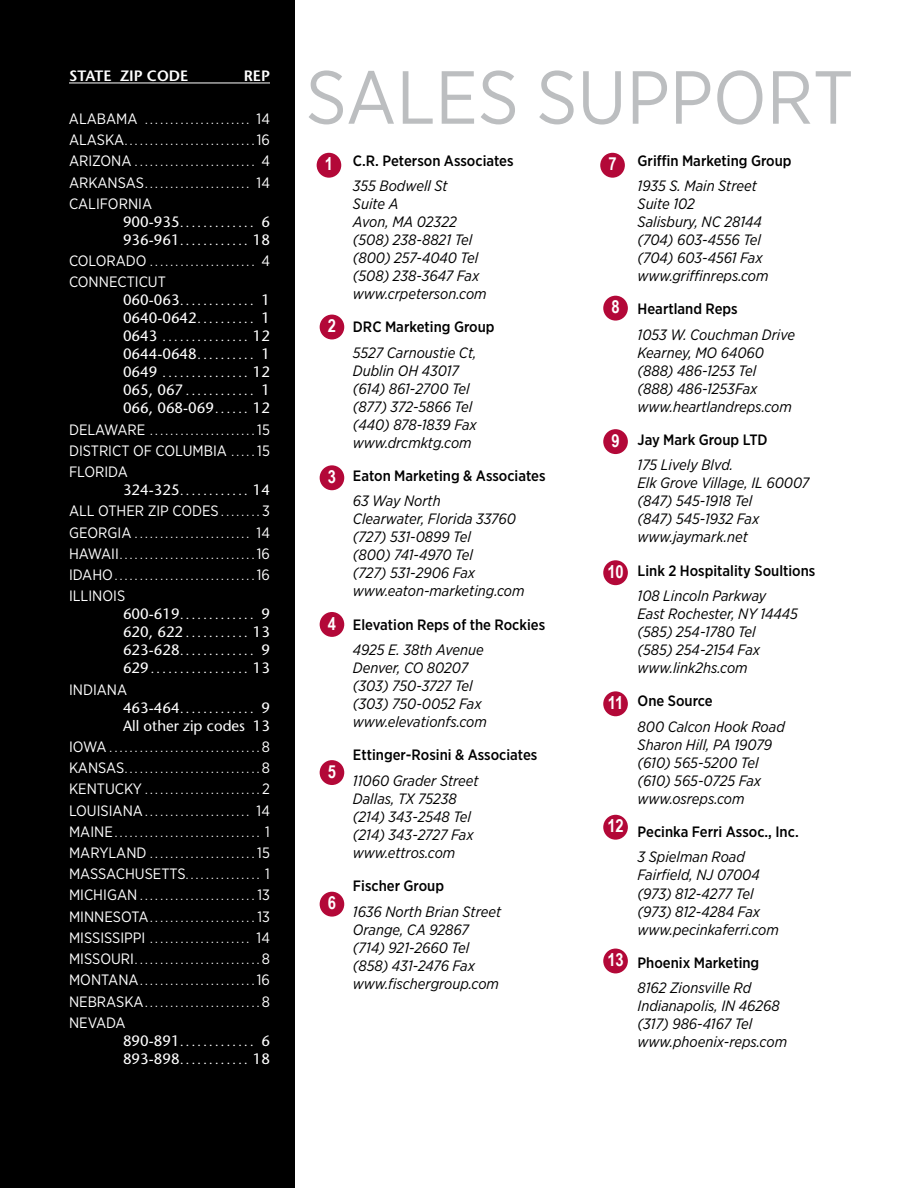
<style>
.page{position:relative;width:918px;height:1188px;background:#fff}
.page>*{position:absolute;margin:0;border:0;box-sizing:border-box;transform-origin:0 0}
.t1{font:75px "Gotham Narrow";color:#bcbec0}
.t2{font:700 18px "Arial Narrow";color:#fff}
.t3{font:italic 15px/18px "Gotham Narrow";color:#000}
.t4{font:500 15px "Gotham Narrow";color:#000}
.t5{font:15px/21.3px "Gotham Narrow";color:#fff}
.t6{font:15px "Stone Sans";color:#fff}
.t7{font:600 15px "Stone Sans";color:#fff}
.t8{font:12px/21.3px "Gotham Narrow";color:#fff;text-align:justify}
.t9{font:12px/18px "Stone Sans";color:#fff}
.s1{font-size:15px}
.s2{font-size:12px}
</style>
<div class="page">
<div style="left:0;top:0;width:295px;height:1188px;background:#000"></div>
<div style="left:317px;top:153px;width:24px;height:25px;background:#b30838;border-radius:50%"></div>
<div style="left:320px;top:315px;width:24px;height:24px;background:#b30838;border-radius:50%"></div>
<div style="left:320px;top:465px;width:24px;height:25px;background:#b30838;border-radius:50%"></div>
<div style="left:320px;top:612px;width:24px;height:25px;background:#b30838;border-radius:50%"></div>
<div style="left:320px;top:760px;width:24px;height:25px;background:#b30838;border-radius:50%"></div>
<div style="left:320px;top:892px;width:24px;height:25px;background:#b30838;border-radius:50%"></div>
<div style="left:600px;top:153px;width:25px;height:25px;background:#b30838;border-radius:50%"></div>
<div style="left:603px;top:296px;width:25px;height:25px;background:#b30838;border-radius:50%"></div>
<div style="left:603px;top:429px;width:25px;height:25px;background:#b30838;border-radius:50%"></div>
<div style="left:603px;top:560px;width:25px;height:25px;background:#b30838;border-radius:50%"></div>
<div style="left:603px;top:691px;width:25px;height:25px;background:#b30838;border-radius:50%"></div>
<div style="left:603px;top:815px;width:25px;height:25px;background:#b30838;border-radius:50%"></div>
<div style="left:603px;top:949px;width:25px;height:24px;background:#b30838;border-radius:50%"></div>
<hr style="left:69px;top:83px;width:201px;height:1px;background:#fff">
<p class="t7" style="left:69px;top:67px;width:121px">STATE ZIP CODE</p>
<p class="t7" style="left:244px;top:67px;width:28px">REP</p>
<p class="t8" style="left:69px;top:109px;width:203px"><span class="s1">ALABAMA</span> ..................... <span class="s1">14<br>ALASKA</span>..........................<span class="s1">16<br>ARIZONA</span> ........................ <span class="s1">4<br>ARKANSAS</span>..................... <span class="s1">14</span></p>
<p class="t5" style="left:69px;top:193px;width:85px">CALIFORNIA</p>
<p class="t9" style="left:123px;top:214px;width:149px"><span class="s1">900-935</span>............. <span class="s1">6<br>936-961</span>............ <span class="s1">18</span></p>
<p class="t8" style="left:69px;top:251px;width:202px"><span class="s1">COLORADO</span>..................... <span class="s1">4</span></p>
<p class="t5" style="left:69px;top:271px;width:98px">CONNECTICUT</p>
<p class="t9" style="left:123px;top:292px;width:149px"><span class="s1">060-063</span>............. <span class="s1">1</span></p>
<p class="t6" style="left:123px;top:309px;width:148px">0640-0642<span class="s2">..........</span> 1</p>
<p class="t9" style="left:123px;top:328px;width:149px"><span class="s1">0643</span> ............... <span class="s1">12</span></p>
<p class="t6" style="left:123px;top:345px;width:148px">0644-0648<span class="s2">..........</span> 1</p>
<p class="t9" style="left:123px;top:364px;width:149px"><span class="s1">0649</span> ............... <span class="s1">12<br>065, 067</span>............ <span class="s1">1</span></p>
<p class="t6" style="left:123px;top:399px;width:149px">066, 068-069<span class="s2">. . . . . .</span> 12</p>
<p class="t8" style="left:69px;top:420px;width:202px"><span class="s1">DELAWARE</span> .....................<span class="s1">15</span></p>
<p class="t5" style="left:69px;top:440px;width:202px">DISTRICT OF COLUMBIA <span class="s2">. . . . .</span> 15<br>FLORIDA</p>
<p class="t9" style="left:123px;top:482px;width:149px"><span class="s1">324-325</span>............ <span class="s1">14</span></p>
<p class="t5" style="left:69px;top:500px;width:202px">ALL OTHER ZIP CODES <span class="s2">. . . . . . . .</span> 3</p>
<p class="t8" style="left:69px;top:522px;width:203px"><span class="s1">GEORGIA</span>....................... <span class="s1">14<br>HAWAII</span>...........................<span class="s1">16<br>IDAHO</span>............................<span class="s1">16</span></p>
<p class="t5" style="left:69px;top:585px;width:58px">ILLINOIS</p>
<p class="t9" style="left:123px;top:606px;width:149px;text-align:justify"><span class="s1">600-619</span>............. <span class="s1">9<br>620, 622</span>........... <span class="s1">13<br>623-628</span>............. <span class="s1">9<br>629</span>................. <span class="s1">13</span></p>
<p class="t5" style="left:69px;top:678px;width:60px">INDIANA</p>
<p class="t9" style="left:123px;top:699px;width:148px"><span class="s1">463-464</span>............. <span class="s1">9</span></p>
<p class="t6" style="left:123px;top:716px;width:149px">All other zip codes 13</p>
<p class="t8" style="left:69px;top:737px;width:203px"><span class="s1">IOWA</span>..............................<span class="s1">8<br>KANSAS</span>...........................<span class="s1">8<br>KENTUCKY</span>.......................<span class="s1">2<br>LOUISIANA</span>..................... <span class="s1">14<br>MAINE</span>............................. <span class="s1">1<br>MARYLAND</span>.....................<span class="s1">15<br>MASSACHUSETTS</span>............... <span class="s1">1<br>MICHIGAN</span>.......................<span class="s1">13<br>MINNESOTA</span>.....................<span class="s1">13<br>MISSISSIPPI</span> .................... <span class="s1">14<br>MISSOURI</span>.........................<span class="s1">8<br>MONTANA</span>.......................<span class="s1">16<br>NEBRASKA</span>.......................<span class="s1">8</span></p>
<p class="t5" style="left:69px;top:1012px;width:58px">NEVADA</p>
<p class="t9" style="left:123px;top:1033px;width:149px"><span class="s1">890-891</span>............. <span class="s1">6<br>893-898</span>............ <span class="s1">18</span></p>
<h1 class="t1" style="left:306px;top:51px;width:549px">SALES SUPPORT</h1>
<p class="t2" style="left:325px;top:150px;width:10px">1</p>
<p class="t4" style="left:638px;top:151px;width:156px">Griffin Marketing Group</p>
<p class="t3" style="left:638px;top:177px;width:133px">1935 S. Main Street<br>Suite 102<br>Salisbury, NC 28144 (704) 603-4556 Tel (704) 603-4561 Fax www.griffinreps.com</p>
<p class="t4" style="left:638px;top:299px;width:102px">Heartland Reps</p>
<p class="t3" style="left:638px;top:325px;width:159px">1053 W. Couchman Drive<br>Kearney, MO 64060 (888) 486-1253 Tel (888) 486-1253Fax www.heartlandreps.com</p>
<p class="t4" style="left:638px;top:430px;width:132px">Jay Mark Group LTD</p>
<p class="t3" style="left:638px;top:456px;width:173px">175 Lively Blvd.<br>Elk Grove Village, IL 60007 (847) 545-1918 Tel<br>(847) 545-1932 Fax www.jaymark.net</p>
<p class="t4" style="left:638px;top:561px;width:179px">Link 2 Hospitality Soultions</p>
<p class="t3" style="left:638px;top:587px;width:162px">108 Lincoln Parkway<br>East Rochester, NY 14445 (585) 254-1780 Tel<br>(585) 254-2154 Fax www.link2hs.com</p>
<p class="t4" style="left:638px;top:691px;width:77px">One Source</p>
<p class="t3" style="left:638px;top:717px;width:149px">800 Calcon Hook Road<br>Sharon Hill, PA 19079 (610) 565-5200 Tel (610) 565-0725 Fax www.osreps.com</p>
<p class="t4" style="left:638px;top:822px;width:163px">Pecinka Ferri Assoc., Inc.</p>
<p class="t3" style="left:638px;top:848px;width:143px">3 Spielman Road<br>Fairfield, NJ 07004 (973) 812-4277 Tel (973) 812-4284 Fax www.pecinkaferri.com</p>
<p class="t4" style="left:638px;top:953px;width:123px">Phoenix Marketing</p>
<p class="t3" style="left:638px;top:979px;width:151px">8162 Zionsville Rd<br>Indianapolis, IN 46268 (317) 986-4167 Tel www.phoenix-reps.com</p>
<p class="t4" style="left:353px;top:151px;width:162px">C.R. Peterson Associates</p>
<p class="t3" style="left:353px;top:177px;width:135px">355 Bodwell St<br>Suite A<br>Avon, MA 02322 (508) 238-8821 Tel (800) 257-4040 Tel (508) 238-3647 Fax www.crpeterson.com</p>
<p class="t4" style="left:353px;top:317px;width:143px">DRC Marketing Group</p>
<p class="t3" style="left:353px;top:343px;width:125px">5527 Carnoustie Ct,<br>Dublin OH 43017 (614) 861-2700 Tel (877) 372-5866 Tel (440) 878-1839 Fax www.drcmktg.com</p>
<p class="t4" style="left:353px;top:466px;width:194px">Eaton Marketing &amp; Associates</p>
<p class="t3" style="left:353px;top:492px;width:173px">63 Way North<br>Clearwater, Florida 33760 (727) 531-0899 Tel<br>(800) 741-4970 Tel<br>(727) 531-2906 Fax www.eaton-marketing.com</p>
<p class="t4" style="left:353px;top:615px;width:194px">Elevation Reps of the Rockies</p>
<p class="t3" style="left:353px;top:641px;width:135px">4925 E. 38th Avenue<br>Denver, CO 80207 (303) 750-3727 Tel (303) 750-0052 Fax www.elevationfs.com</p>
<p class="t4" style="left:353px;top:745px;width:186px">Ettinger-Rosini &amp; Associates</p>
<p class="t3" style="left:353px;top:771px;width:127px">11060 Grader Street<br>Dallas, TX 75238 (214) 343-2548 Tel (214) 343-2727 Fax www.ettros.com</p>
<p class="t4" style="left:353px;top:876px;width:93px">Fischer Group</p>
<p class="t3" style="left:353px;top:902px;width:150px">1636 North Brian Street<br>Orange, CA 92867 (714) 921-2660 Tel (858) 431-2476 Fax www.fischergroup.com</p>
<p class="t2" style="left:608px;top:150px;width:10px">7</p>
<p class="t2" style="left:611px;top:293px;width:10px">8</p>
<p class="t2" style="left:328px;top:312px;width:10px">2</p>
<p class="t2" style="left:611px;top:427px;width:10px">9</p>
<p class="t2" style="left:328px;top:463px;width:10px">3</p>
<p class="t2" style="left:607px;top:558px;width:18px">10</p>
<p class="t2" style="left:328px;top:610px;width:10px">4</p>
<p class="t2" style="left:608px;top:689px;width:17px">11</p>
<p class="t2" style="left:328px;top:758px;width:10px">5</p>
<p class="t2" style="left:607px;top:812px;width:18px">12</p>
<p class="t2" style="left:328px;top:889px;width:10px">6</p>
<p class="t2" style="left:607px;top:946px;width:18px">13</p>
</div>
